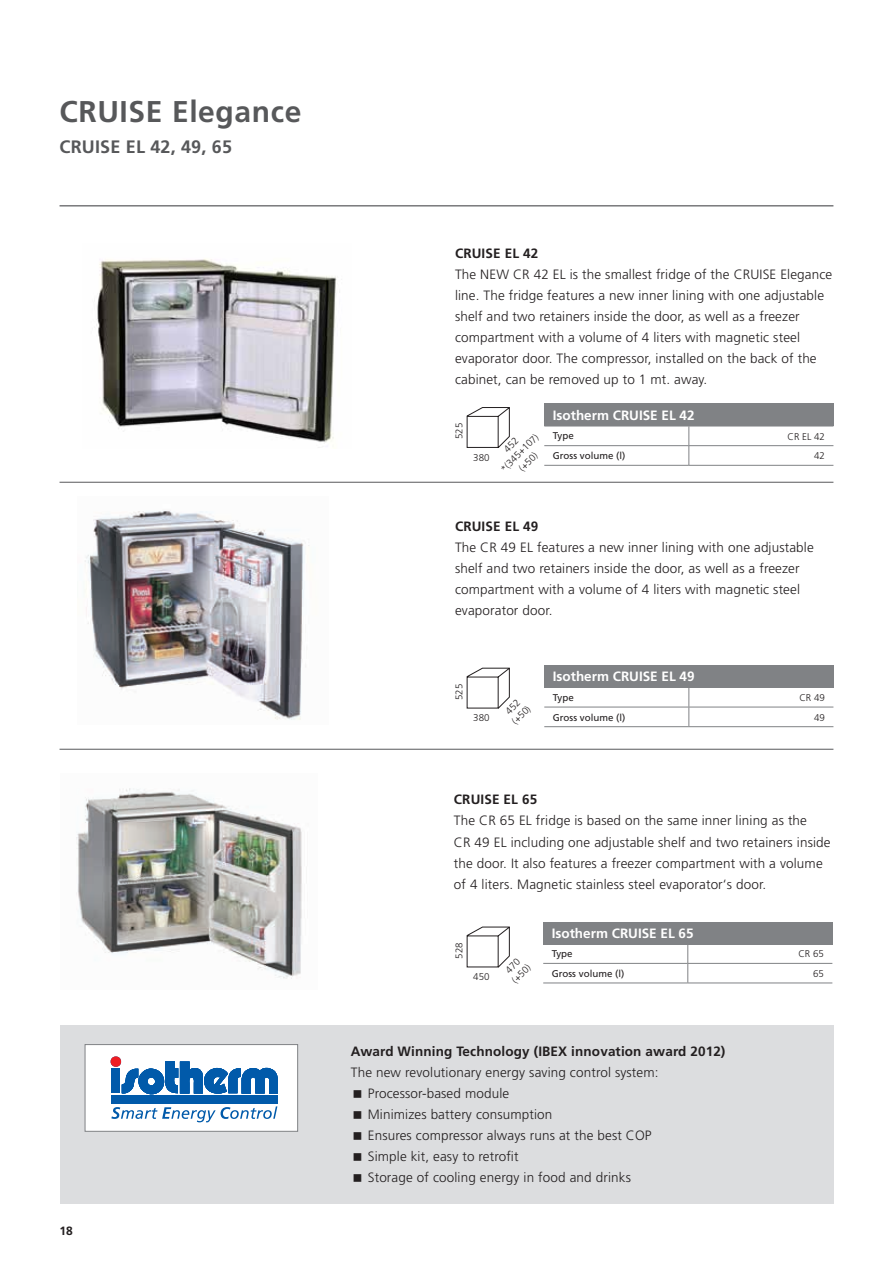
<style>
.page{position:relative;width:893px;height:1263px;background:#fff}
.page>*{position:absolute;margin:0;border:0;box-sizing:border-box;transform-origin:0 0}
.t1{font:700 30px "Frutiger";letter-spacing:.02em;color:#57585a}
.t2{font:700 18px "Frutiger";letter-spacing:.01em;color:#57585a}
.t3{font:300 13.5px/21px "Frutiger";letter-spacing:.01em;color:#231f20}
.t4{font:700 13.5px "Frutiger";letter-spacing:.01em;color:#231f20}
.t5{font:700 13.5px "Frutiger";color:#fff}
.t6{font:700 12px "Frutiger";color:#231f20}
.t7{font:300 9.75px/12px "Frutiger";color:#231f20;text-align:center}
.t8{font:9.75px "Frutiger";color:#231f20}
</style>
<div class="page">
<hr style="left:60px;top:205px;width:773px;height:1px;background:#57585a">
<hr style="left:60px;top:482px;width:773px;height:1px;background:#57585a">
<hr style="left:60px;top:749px;width:773px;height:1px;background:#57585a">
<div style="left:60px;top:1025px;width:773px;height:178px;background:#dcdddf"></div>
<div style="left:85px;top:1044px;width:213px;height:87px;background:#fff;border:1px solid #808285"></div>
<div style="left:544px;top:403px;width:289px;height:23px;background:#808285"></div>
<hr style="left:544px;top:426px;width:145px;height:1px;background:#808285">
<hr style="left:689px;top:426px;width:144px;height:1px;background:#808285">
<hr style="left:544px;top:445px;width:145px;height:1px;background:#808285">
<hr style="left:689px;top:445px;width:144px;height:1px;background:#808285">
<hr style="left:544px;top:465px;width:145px;height:1px;background:#808285">
<hr style="left:689px;top:465px;width:144px;height:1px;background:#808285">
<svg style="left:689px;top:426px;width:1px;height:39px"></svg>
<div style="left:544px;top:665px;width:289px;height:22px;background:#808285"></div>
<hr style="left:544px;top:687px;width:145px;height:1px;background:#808285">
<hr style="left:689px;top:687px;width:144px;height:1px;background:#808285">
<hr style="left:544px;top:707px;width:145px;height:1px;background:#808285">
<hr style="left:689px;top:707px;width:144px;height:1px;background:#808285">
<hr style="left:544px;top:726px;width:145px;height:1px;background:#808285">
<hr style="left:689px;top:726px;width:144px;height:1px;background:#808285">
<svg style="left:689px;top:688px;width:1px;height:38px"></svg>
<svg style="left:467px;top:407px;width:43px;height:41px"></svg>
<svg style="left:467px;top:927px;width:43px;height:40px"></svg>
<div style="left:543px;top:922px;width:289px;height:22px;background:#808285"></div>
<hr style="left:543px;top:944px;width:145px;height:1px;background:#808285">
<hr style="left:688px;top:944px;width:144px;height:1px;background:#808285">
<hr style="left:543px;top:963px;width:145px;height:1px;background:#808285">
<hr style="left:688px;top:963px;width:144px;height:1px;background:#808285">
<hr style="left:543px;top:983px;width:145px;height:1px;background:#808285">
<hr style="left:688px;top:983px;width:144px;height:1px;background:#808285">
<svg style="left:687px;top:945px;width:1px;height:38px"></svg>
<img style="left:76px;top:788px;width:226px;height:191px">
<img style="left:96px;top:259px;width:244px;height:189px">
<img style="left:85px;top:510px;width:224px;height:210px">
<svg style="left:111px;top:1056px;width:167px;height:39px"></svg>
<div style="left:111px;top:1095px;width:167px;height:9px;background:#015aaa"></div>
<svg style="left:111px;top:1106px;width:166px;height:16px"></svg>
<svg style="left:467px;top:668px;width:43px;height:40px"></svg>
<h1 class="t1" style="left:60px;top:94px;width:243px">CRUISE Elegance</h1>
<h2 class="t2" style="left:60px;top:136px;width:174px">CRUISE EL 42, 49, 65</h2>
<p class="t6" style="left:60px;top:1224px;width:15px">18</p>
<p class="t4" style="left:455px;top:246px;width:85px">CRUISE EL 42</p>
<p class="t3" style="left:455px;top:264px;width:379px">The NEW CR 42 EL is the smallest fridge of the CRUISE Elegance line. The fridge features a new inner lining with one adjustable shelf and two retainers inside the door, as well as a freezer compartment with a volume of 4 liters with magnetic steel evaporator door. The compressor, installed on the back of the cabinet, can be removed up to 1 mt. away.</p>
<p class="t7" style="left:453px;top:439px;width:18px;rotate:-90deg">525</p>
<p class="t7" style="left:473px;top:451px;width:18px">380</p>
<p class="t7" style="left:490px;top:457px;width:51px;rotate:-45deg">452 *(345+107) (+50)</p>
<p class="t5" style="left:553px;top:407px;width:143px">Isotherm CRUISE EL 42</p>
<p class="t8" style="left:553px;top:430px;width:22px">Type</p>
<p class="t7" style="left:787px;top:430px;width:39px">CR EL 42</p>
<p class="t8" style="left:553px;top:450px;width:74px">Gross volume (l)</p>
<p class="t7" style="left:814px;top:450px;width:12px">42</p>
<p class="t4" style="left:455px;top:519px;width:85px">CRUISE EL 49</p>
<p class="t3" style="left:455px;top:537px;width:360px">The CR 49 EL features a new inner lining with one adjustable shelf and two retainers inside the door, as well as a freezer compartment with a volume of 4 liters with magnetic steel evaporator door.</p>
<p class="t7" style="left:453px;top:700px;width:18px;rotate:-90deg">525</p>
<p class="t7" style="left:473px;top:712px;width:18px">380</p>
<p class="t7" style="left:501px;top:710px;width:24px;rotate:-45deg">452 (+50)</p>
<p class="t5" style="left:553px;top:669px;width:143px">Isotherm CRUISE EL 49</p>
<p class="t8" style="left:553px;top:692px;width:22px">Type</p>
<p class="t7" style="left:799px;top:692px;width:27px">CR 49</p>
<p class="t8" style="left:553px;top:711px;width:74px">Gross volume (l)</p>
<p class="t7" style="left:814px;top:711px;width:12px">49</p>
<p class="t4" style="left:454px;top:792px;width:85px">CRUISE EL 65</p>
<p class="t3" style="left:454px;top:810px;width:378px">The CR 65 EL fridge is based on the same inner lining as the<br>CR 49 EL including one adjustable shelf and two retainers inside the door. It also features a freezer compartment with a volume of 4 liters. Magnetic stainless steel evaporator‘s door.</p>
<p class="t7" style="left:453px;top:959px;width:18px;rotate:-90deg">528</p>
<p class="t7" style="left:473px;top:971px;width:18px">450</p>
<p class="t7" style="left:501px;top:969px;width:24px;rotate:-45deg">470 (+50)</p>
<p class="t5" style="left:552px;top:925px;width:143px">Isotherm CRUISE EL 65</p>
<p class="t8" style="left:552px;top:948px;width:22px">Type</p>
<p class="t7" style="left:798px;top:948px;width:27px">CR 65</p>
<p class="t8" style="left:552px;top:968px;width:74px">Gross volume (l)</p>
<p class="t7" style="left:813px;top:967px;width:12px">65</p>
<p class="t4" style="left:351px;top:1044px;width:376px">Award Winning Technology (IBEX innovation award 2012)</p>
<p class="t3" style="left:368px;top:1062px;width:292px;text-indent:-17px">The new revolutionary energy saving control system:<br>Processor-based module<br>Minimizes battery consumption<br>Ensures compressor always runs at the best COP Simple kit, easy to retrofit<br>Storage of cooling energy in food and drinks</p>
</div>
